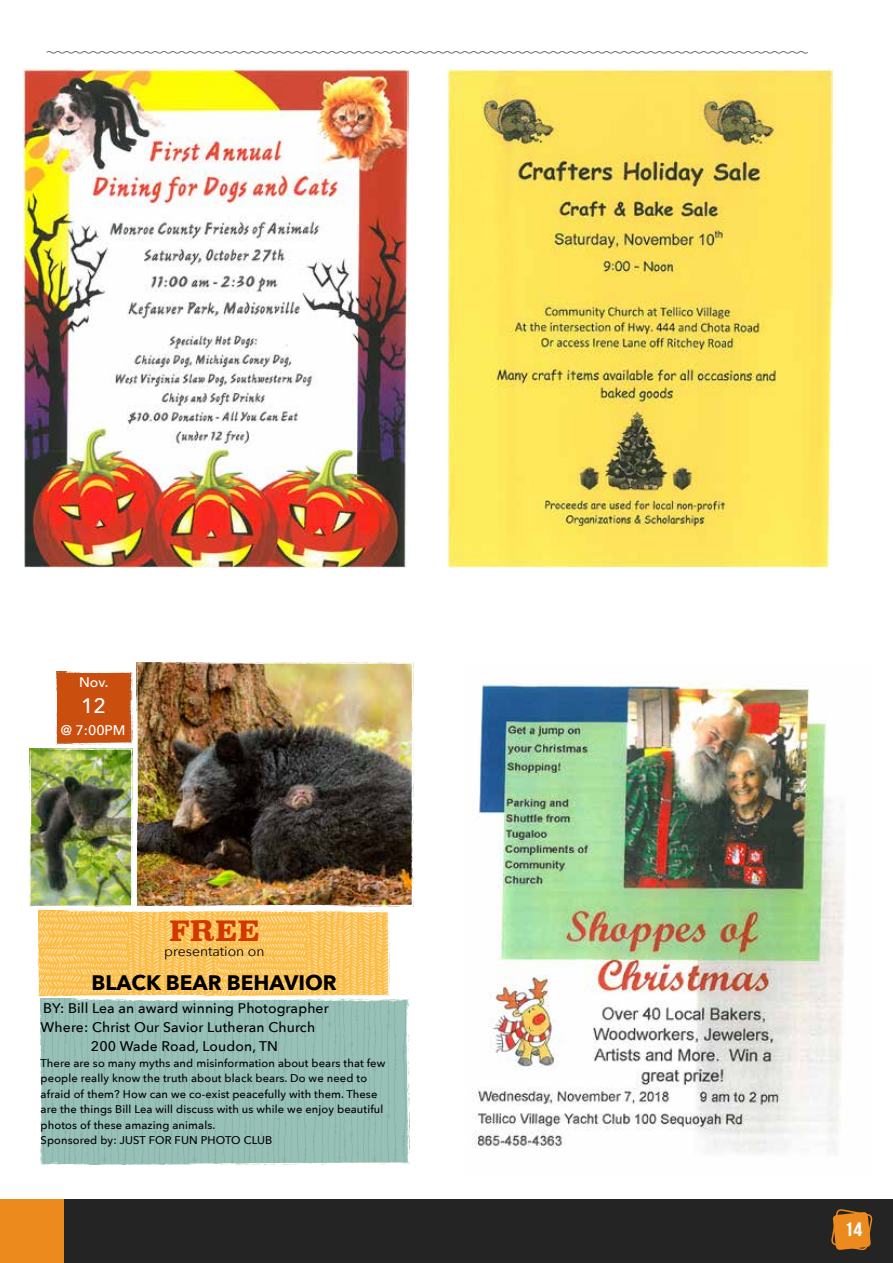
<style>
.page{position:relative;width:893px;height:1263px;background:#fff}
.page>*{position:absolute;margin:0;border:0;box-sizing:border-box;transform-origin:0 0}
.t1{font:700 47.4px "Superclarendon";color:#fff}
.t2{font:700 27.9px "Superclarendon";color:#d23700}
.t3{font:700 21px "Avenir Next";color:#000}
.t4{font:500 21px "Avenir Next";color:#fff}
.t5{font:700 19.5px "Bebas Neue";color:#fff;scale:1.15 1}
.t6{font:500 13.95px "Avenir Next";letter-spacing:.01em;color:#000}
.t7{font:13.95px "Avenir Next";color:#000}
.t8{font:500 13.95px "Avenir Next";color:#fff}
.t9{font:500 11.1px/15.3px "Avenir Next";letter-spacing:.01em;color:#000}
</style>
<div class="page">
<div style="left:0;top:1199px;width:893px;height:64px;background:#252425"></div>
<div style="left:0;top:1199px;width:64px;height:64px;background:#ec8a1d"></div>
<svg style="left:831px;top:1209px;width:42px;height:42px"></svg>
<svg style="left:46px;top:51px;width:762px;height:3px"></svg>
<img style="left:136px;top:662px;width:278px;height:245px">
<svg style="left:40px;top:999px;width:370px;height:166px;background:#97bfb6"></svg>
<img style="left:29px;top:669px;width:363px;height:330px">
<img style="left:472px;top:681px;width:372px;height:472px">
<img style="left:23px;top:69px;width:386px;height:499px">
<img style="left:447px;top:69px;width:386px;height:499px">
<p class="t8" style="left:79px;top:671px;width:31px">Nov.</p>
<h3 class="t4" style="left:81px;top:688px;width:26px">12</h3>
<p class="t8" style="left:61px;top:718px;width:66px">@ 7:00PM</p>
<h1 class="t1" style="left:76px;top:668px;width:41px">O</h1>
<h2 class="t2" style="left:169px;top:910px;width:92px">FREE</h2>
<p class="t7" style="left:164px;top:939px;width:102px">presentation on</p>
<h3 class="t3" style="left:92px;top:965px;width:247px">BLACK BEAR BEHAVIOR</h3>
<p class="t6" style="left:43px;top:997px;width:287px">BY: Bill Lea an award winning Photographer</p>
<p class="t6" style="left:41px;top:1015px;width:276px">Where: Christ Our Savior Lutheran Church</p>
<p class="t6" style="left:91px;top:1034px;width:188px">200 Wade Road, Loudon, TN</p>
<p class="t9" style="left:41px;top:1055px;width:346px">There are so many myths and misinformation about bears that few people really know the truth about black bears. Do we need to afraid of them? How can we co-exist peacefully with them. These are the things Bill Lea will discuss with us while we enjoy beautiful photos of these amazing animals.<br>Sponsored by: JUST FOR FUN PHOTO CLUB</p>
<h3 class="t5" style="left:844px;top:1218px;width:17px">14</h3>
</div>
